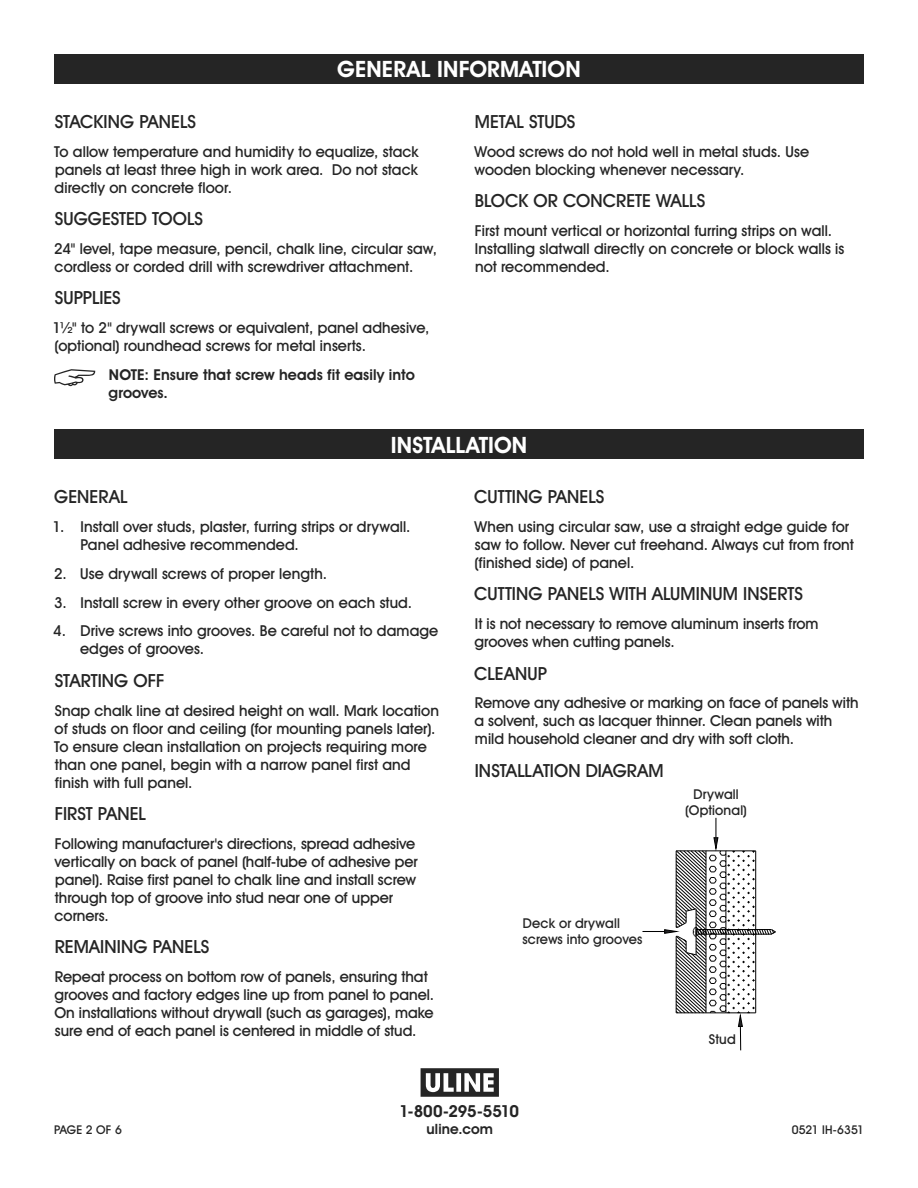
<style>
.page{position:relative;width:918px;height:1188px;background:#fff}
.page>*{position:absolute;margin:0;border:0;box-sizing:border-box;transform-origin:0 0}
._2_HEADING_REVERSE{font:700 22.5px "Uline Two Knine";letter-spacing:.005em;color:#fff}
._2_SUB-HEAD{font:18px "Uline Two Knine";color:#252525}
._1_BODY__10pt{font:18px "Uline Two Knine";color:#252525}
.t1{font:700 16.5px "Uline Two Knine";letter-spacing:-.015em;color:#252525}
._1_BODY__10pt-2{font:15px/18px "Uline Two Knine";letter-spacing:.005em;color:#252525}
._1_BODY_ALERT{font:700 15px/18px "Uline Two Knine";letter-spacing:.005em;color:#252525}
.t2{font:700 14.25px "Uline Two Knine";letter-spacing:.01em;color:#252525}
.PART_NAME{font:13.5px "Uline Two Knine";letter-spacing:.01em;color:#252525}
.t3{font:12px "Uline Two Knine";letter-spacing:-.005em;color:#252525}
</style>
<div class="page">
<div style="left:54px;top:54px;width:810px;height:30px;background:#252525"></div>
<svg style="left:54px;top:369px;width:41px;height:17px"></svg>
<div style="left:54px;top:429px;width:810px;height:30px;background:#252525"></div>
<svg style="left:643px;top:818px;width:133px;height:232px"></svg>
<svg style="left:421px;top:1068px;width:78px;height:29px"></svg>
<h1 class="_2_HEADING_REVERSE" style="left:337px;top:56px;width:245px">GENERAL INFORMATION</h1>
<h2 class="_2_SUB-HEAD" style="left:55px;top:110px;width:143px">STACKING PANELS</h2>
<p class="_1_BODY__10pt-2" style="left:54px;top:142px;width:366px;text-align:justify">To allow temperature and humidity to equalize, stack panels at least three high in work area. Do not stack directly on concrete floor.</p>
<h2 class="_2_SUB-HEAD" style="left:55px;top:208px;width:150px">SUGGESTED TOOLS</h2>
<p class="_1_BODY__10pt-2" style="left:54px;top:239px;width:384px">24" level, tape measure, pencil, chalk line, circular saw, cordless or corded drill with screwdriver attachment.</p>
<h2 class="_2_SUB-HEAD" style="left:55px;top:287px;width:67px">SUPPLIES</h2>
<p class="_1_BODY__10pt-2" style="left:53px;top:319px;width:378px">1½" to 2" drywall screws or equivalent, panel adhesive, (optional) roundhead screws for metal inserts.</p>
<p class="_1_BODY_ALERT" style="left:109px;top:365px;width:308px">NOTE: Ensure that screw heads fit easily into grooves.</p>
<h2 class="_2_SUB-HEAD" style="left:475px;top:110px;width:102px">METAL STUDS</h2>
<p class="_1_BODY__10pt-2" style="left:475px;top:142px;width:336px">Wood screws do not hold well in metal studs. Use wooden blocking whenever necessary.</p>
<h2 class="_2_SUB-HEAD" style="left:475px;top:190px;width:232px">BLOCK OR CONCRETE WALLS</h2>
<p class="_1_BODY__10pt-2" style="left:475px;top:221px;width:371px">First mount vertical or horizontal furring strips on wall.<br>Installing slatwall directly on concrete or block walls is not recommended.</p>
<h1 class="_2_HEADING_REVERSE" style="left:391px;top:431px;width:138px">INSTALLATION</h1>
<h2 class="_2_SUB-HEAD" style="left:54px;top:486px;width:75px">GENERAL</h2>
<p class="_1_BODY__10pt-2" style="left:80px;top:517px;width:332px;text-indent:-28px">1. Install over studs, plaster, furring strips or drywall.<br>Panel adhesive recommended.</p>
<p class="_1_BODY__10pt-2" style="left:54px;top:564px;width:274px">2. Use drywall screws of proper length.</p>
<p class="_1_BODY__10pt-2" style="left:54px;top:593px;width:360px">3. Install screw in every other groove on each stud.</p>
<p class="_1_BODY__10pt-2" style="left:80px;top:622px;width:360px;text-indent:-27px">4. Drive screws into grooves. Be careful not to damage edges of grooves.</p>
<h2 class="_2_SUB-HEAD" style="left:55px;top:669px;width:111px">STARTING OFF</h2>
<p class="_1_BODY__10pt-2" style="left:54px;top:701px;width:386px">Snap chalk line at desired height on wall. Mark location of studs on floor and ceiling (for mounting panels later).<br>To ensure clean installation on projects requiring more than one panel, begin with a narrow panel first and finish with full panel.</p>
<h2 class="_2_SUB-HEAD" style="left:55px;top:803px;width:93px">FIRST PANEL</h2>
<p class="_1_BODY__10pt-2" style="left:55px;top:834px;width:365px">Following manufacturer's directions, spread adhesive vertically on back of panel (half-tube of adhesive per panel). Raise first panel to chalk line and install screw through top of groove into stud near one of upper corners.</p>
<h2 class="_2_SUB-HEAD" style="left:55px;top:936px;width:156px">REMAINING PANELS</h2>
<p class="_1_BODY__10pt-2" style="left:54px;top:967px;width:381px">Repeat process on bottom row of panels, ensuring that grooves and factory edges line up from panel to panel.<br>On installations without drywall (such as garages), make sure end of each panel is centered in middle of stud.</p>
<p class="_1_BODY__10pt" style="left:474px;top:486px;width:132px">CUTTING PANELS</p>
<p class="_1_BODY__10pt-2" style="left:475px;top:517px;width:381px">When using circular saw, use a straight edge guide for saw to follow. Never cut freehand. Always cut from front (finished side) of panel.</p>
<h2 class="_2_SUB-HEAD" style="left:474px;top:583px;width:330px">CUTTING PANELS WITH ALUMINUM INSERTS</h2>
<p class="_1_BODY__10pt-2" style="left:475px;top:615px;width:346px">It is not necessary to remove aluminum inserts from grooves when cutting panels.</p>
<h2 class="_2_SUB-HEAD" style="left:474px;top:662px;width:74px">CLEANUP</h2>
<p class="_1_BODY__10pt-2" style="left:475px;top:694px;width:386px">Remove any adhesive or marking on face of panels with a solvent, such as lacquer thinner. Clean panels with mild household cleaner and dry with soft cloth.</p>
<h2 class="_2_SUB-HEAD" style="left:475px;top:759px;width:190px">INSTALLATION DIAGRAM</h2>
<p class="PART_NAME" style="left:694px;top:786px;width:47px">Drywall</p>
<p class="PART_NAME" style="left:685px;top:802px;width:63px">(Optional)</p>
<p class="PART_NAME" style="left:523px;top:915px;width:99px">Deck or drywall</p>
<p class="PART_NAME" style="left:523px;top:931px;width:121px">screws into grooves</p>
<p class="PART_NAME" style="left:709px;top:1031px;width:28px">Stud</p>
<p class="t1" style="left:399px;top:1101px;width:121px">1-800-295-5510</p>
<p class="t2" style="left:427px;top:1120px;width:68px">uline.com</p>
<p class="t3" style="left:54px;top:1122px;width:69px">PAGE 2 OF 6</p>
<p class="t3" style="left:792px;top:1122px;width:74px">0521 IH-6351</p>
</div>
